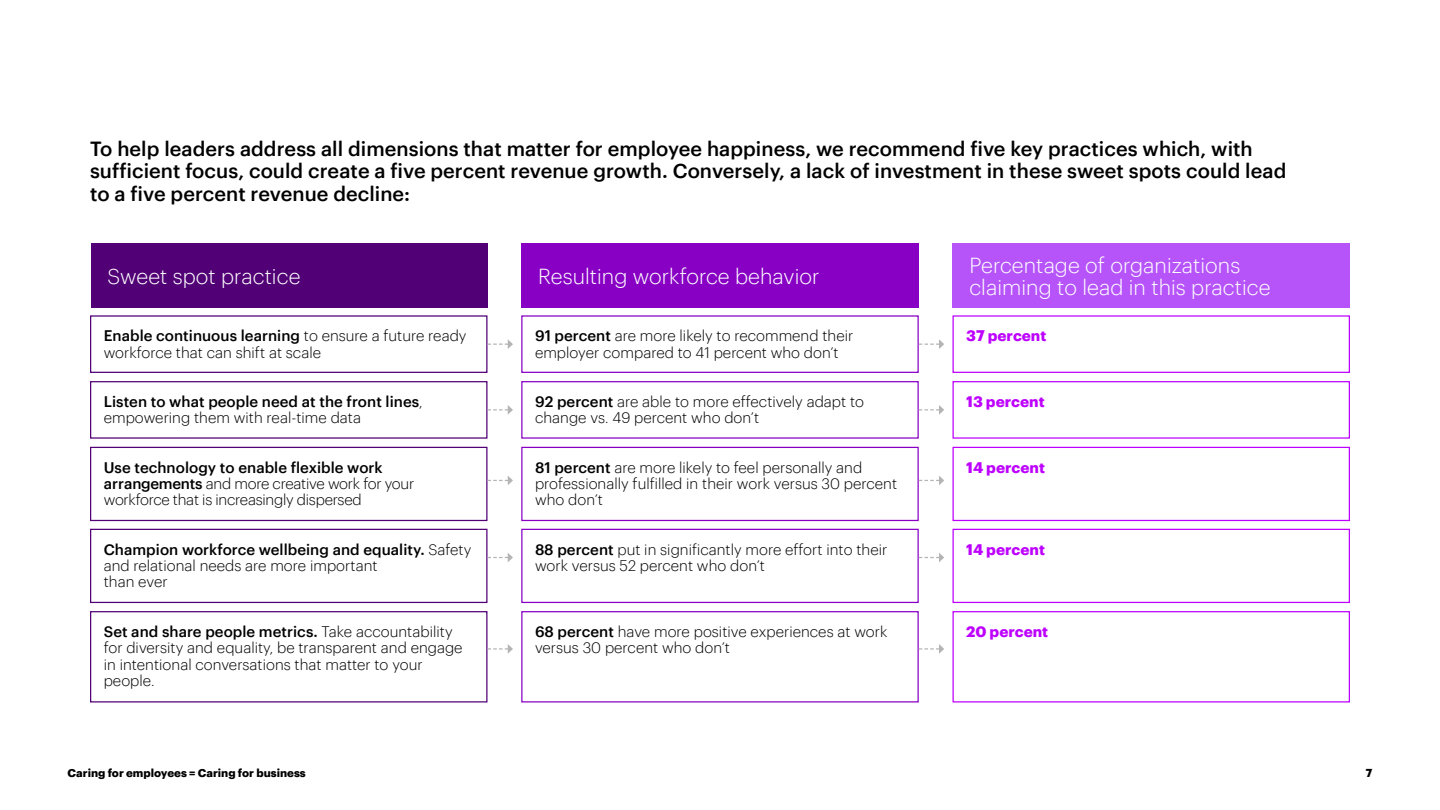
<style>
.page{position:relative;width:1440px;height:810px;background:#fff}
.page>*{position:absolute;margin:0;border:0;box-sizing:border-box;transform-origin:0 0}
.t1{font:300 21.25px/22.5px "Graphik";color:#fff}
.t2{font:500 20px/22.5px "Graphik";color:#000}
.t3{font:300 15px/16.2px "Graphik";color:#000}
.t4{font:300 15px/16.2px "Graphik";letter-spacing:-.02em;color:#000}
.t5{font:500 15px/16.2px "Graphik";color:#000}
.t6{font:700 15px "Graphik";color:#bd00ff}
.t7{font:700 11.25px "Graphik";color:#000}
.s1{font-weight:500}
.s2{font-weight:300}
</style>
<div class="page">
<div style="left:90px;top:315px;width:398px;height:58px;border:1px solid #510076"></div>
<div style="left:90px;top:381px;width:398px;height:58px;border:1px solid #510076"></div>
<div style="left:90px;top:447px;width:398px;height:74px;border:1px solid #510076"></div>
<div style="left:90px;top:529px;width:398px;height:74px;border:1px solid #510076"></div>
<div style="left:90px;top:611px;width:398px;height:92px;border:1px solid #510076"></div>
<div style="left:91px;top:243px;width:397px;height:64px;background:#510076"></div>
<div style="left:521px;top:315px;width:398px;height:58px;border:1px solid #8900c5"></div>
<div style="left:521px;top:381px;width:398px;height:58px;border:1px solid #8900c5"></div>
<div style="left:521px;top:447px;width:398px;height:74px;border:1px solid #8900c5"></div>
<div style="left:521px;top:529px;width:398px;height:74px;border:1px solid #8900c5"></div>
<div style="left:521px;top:611px;width:398px;height:92px;border:1px solid #8900c5"></div>
<div style="left:952px;top:315px;width:398px;height:58px;border:1px solid #bd00ff"></div>
<div style="left:952px;top:381px;width:398px;height:58px;border:1px solid #bd00ff"></div>
<div style="left:952px;top:447px;width:398px;height:74px;border:1px solid #bd00ff"></div>
<div style="left:952px;top:529px;width:398px;height:74px;border:1px solid #bd00ff"></div>
<div style="left:952px;top:611px;width:398px;height:92px;border:1px solid #bd00ff"></div>
<div style="left:521px;top:243px;width:398px;height:64px;background:#8900c5"></div>
<div style="left:953px;top:243px;width:397px;height:64px;background:#b654f9"></div>
<svg style="left:488px;top:339px;width:25px;height:10px"></svg>
<svg style="left:488px;top:405px;width:25px;height:10px"></svg>
<svg style="left:488px;top:476px;width:25px;height:9px"></svg>
<svg style="left:488px;top:553px;width:25px;height:9px"></svg>
<svg style="left:488px;top:644px;width:25px;height:10px"></svg>
<svg style="left:919px;top:339px;width:25px;height:10px"></svg>
<svg style="left:919px;top:405px;width:25px;height:10px"></svg>
<svg style="left:919px;top:476px;width:25px;height:9px"></svg>
<svg style="left:919px;top:553px;width:25px;height:9px"></svg>
<svg style="left:919px;top:644px;width:25px;height:10px"></svg>
<p class="t2" style="left:90px;top:136px;width:1198px">To help leaders address all dimensions that matter for employee happiness, we recommend five key practices which, with sufficient focus, could create a five percent revenue growth. Conversely, a lack of investment in these sweet spots could lead to a five percent revenue decline:</p>
<h1 class="t1" style="left:108px;top:263px;width:195px">Sweet spot practice</h1>
<p class="t3" style="left:104px;top:327px;width:364px"><span class="s1">Enable continuous learning</span> to ensure a future ready workforce that can shift at scale</p>
<p class="t5" style="left:104px;top:392px;width:321px">Listen to what people need at the front lines<span class="s2">, empowering them with real-time data</span></p>
<p class="t4" style="left:104px;top:458px;width:312px"><span class="s1">Use technology to enable flexible work arrangements</span> and more creative work for your workforce that is increasingly dispersed</p>
<p class="t3" style="left:104px;top:540px;width:369px"><span class="s1">Champion workforce wellbeing and equality.</span> Safety and relational needs are more important<br>than ever</p>
<p class="t3" style="left:104px;top:622px;width:360px"><span class="s1">Set and share people metrics.</span> Take accountability for diversity and equality, be transparent and engage in intentional conversations that matter to your people.</p>
<h1 class="t1" style="left:538px;top:263px;width:283px">Resulting workforce behavior</h1>
<h1 class="t1" style="left:969px;top:252px;width:303px">Percentage of organizations claiming to lead in this practice</h1>
<p class="t3" style="left:535px;top:327px;width:320px"><span class="s1">91 percent</span> are more likely to recommend their employer compared to 41 percent who don’t</p>
<p class="t3" style="left:535px;top:392px;width:331px"><span class="s1">92 percent</span> are able to more effectively adapt to change vs. 49 percent who don’t</p>
<p class="t3" style="left:535px;top:458px;width:364px"><span class="s1">81 percent</span> are more likely to feel personally and professionally fulfilled in their work versus 30 percent who don’t</p>
<p class="t3" style="left:535px;top:540px;width:354px"><span class="s1">88 percent</span> put in significantly more effort into their work versus 52 percent who don’t</p>
<p class="t3" style="left:535px;top:622px;width:354px"><span class="s1">68 percent</span> have more positive experiences at work versus 30 percent who don’t</p>
<p class="t6" style="left:966px;top:324px;width:82px">37 percent</p>
<p class="t6" style="left:966px;top:390px;width:80px">13 percent</p>
<p class="t6" style="left:966px;top:456px;width:80px">14 percent</p>
<p class="t6" style="left:966px;top:538px;width:80px">14 percent</p>
<p class="t6" style="left:966px;top:620px;width:84px">20 percent</p>
<p class="t7" style="left:68px;top:764px;width:240px">Caring for employees = Caring for business</p>
<p class="t7" style="left:1366px;top:764px;width:8px">7</p>
</div>
